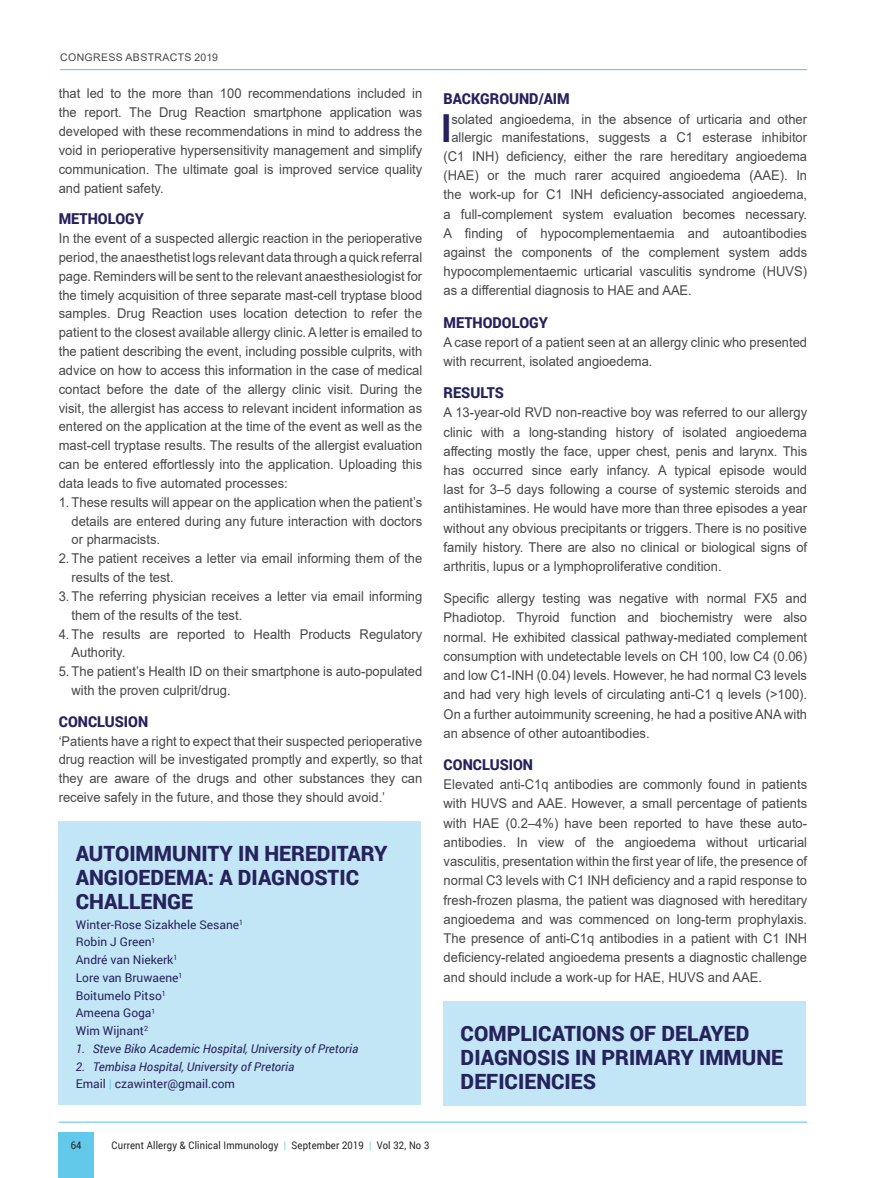
<style>
.page{position:relative;width:893px;height:1178px;background:#fff}
.page>*{position:absolute;margin:0;border:0;box-sizing:border-box;transform-origin:0 0}
.t1{font:700 38.7px "Arial";color:#26225c;scale:.96 1}
.t2{font:900 21px/24px "Roboto";color:#26225c}
.t3{font:900 15px "Roboto";color:#26225c;scale:.96 1}
.t4{font:13.5px/19.2px "Arial";color:#464748;text-align:justify;scale:.96 1}
.t5{font:italic 12px/17.7px "Roboto";color:#26225c}
.t6{font:12px/17.7px "Roboto";color:#26225c}
.t7{font:10.5px "Roboto";letter-spacing:.02em;color:#231f20;scale:.9 1}
.t8{font:10.5px "Arial";letter-spacing:.035em;color:#464748}
.s1{font-style:normal}
.s2{font-style:normal;color:#63c9eb}
.s3{color:#63c9eb}
</style>
<div class="page">
<div style="left:59px;top:1132px;width:35px;height:46px;background:#63c9eb"></div>
<hr style="left:59px;top:1121px;width:748px;height:2px;background:#63c9eb">
<hr style="left:60px;top:69px;width:747px;height:1px;background:#63c9eb">
<div style="left:59px;top:821px;width:362px;height:284px;background:#c3e6f6"></div>
<div style="left:444px;top:1001px;width:362px;height:105px;background:#c3e6f6"></div>
<p class="t8" style="left:60px;top:51px;width:159px">CONGRESS ABSTRACTS 2019</p>
<p class="t4" style="left:59px;top:84px;width:380px">that led to the more than 100 recommendations included in the report. The Drug Reaction smartphone application was developed with these recommendations in mind to address the void in perioperative hypersensitivity management and simplify communication. The ultimate goal is improved service quality and patient safety.</p>
<p class="t3" style="left:59px;top:208px;width:90px">METHOLOGY</p>
<p class="t4" style="left:59px;top:229px;width:380px">In the event of a suspected allergic reaction in the perioperative</p>
<p class="t4" style="left:59px;top:247px;width:380px">period, the anaesthetist logs relevant data through a quick referral</p>
<p class="t4" style="left:59px;top:266px;width:380px">page. Reminders will be sent to the relevant anaesthesiologist for</p>
<p class="t4" style="left:59px;top:285px;width:380px">the timely acquisition of three separate mast-cell tryptase blood</p>
<p class="t4" style="left:59px;top:304px;width:380px">samples. Drug Reaction uses location detection to refer the</p>
<p class="t4" style="left:59px;top:323px;width:380px">patient to the closest available allergy clinic. A letter is emailed to</p>
<p class="t4" style="left:59px;top:342px;width:380px">the patient describing the event, including possible culprits, with</p>
<p class="t4" style="left:59px;top:360px;width:380px">advice on how to access this information in the case of medical</p>
<p class="t4" style="left:59px;top:379px;width:380px">contact before the date of the allergy clinic visit. During the</p>
<p class="t4" style="left:59px;top:398px;width:380px">visit, the allergist has access to relevant incident information as</p>
<p class="t4" style="left:59px;top:417px;width:380px">entered on the application at the time of the event as well as the</p>
<p class="t4" style="left:59px;top:436px;width:380px">mast-cell tryptase results. The results of the allergist evaluation</p>
<p class="t4" style="left:59px;top:455px;width:380px">can be entered effortlessly into the application. Uploading this</p>
<p class="t4" style="left:59px;top:473px;width:240px">data leads to five automated processes:</p>
<p class="t4" style="left:59px;top:492px;width:380px">1.These results will appear on the application when the patient’s</p>
<p class="t4" style="left:72px;top:511px;width:367px">details are entered during any future interaction with doctors</p>
<p class="t4" style="left:72px;top:530px;width:94px">or pharmacists.</p>
<p class="t4" style="left:59px;top:549px;width:380px">2.The patient receives a letter via email informing them of the</p>
<p class="t4" style="left:72px;top:568px;width:108px">results of the test.</p>
<p class="t4" style="left:59px;top:586px;width:380px">3.The referring physician receives a letter via email informing</p>
<p class="t4" style="left:72px;top:605px;width:179px">them of the results of the test.</p>
<p class="t4" style="left:59px;top:624px;width:380px">4.The results are reported to Health Products Regulatory</p>
<p class="t4" style="left:72px;top:643px;width:58px">Authority.</p>
<p class="t4" style="left:59px;top:662px;width:380px">5.The patient’s Health ID on their smartphone is auto-populated</p>
<p class="t4" style="left:72px;top:681px;width:167px">with the proven culprit/drug.</p>
<p class="t3" style="left:59px;top:711px;width:95px">CONCLUSION</p>
<p class="t4" style="left:59px;top:731px;width:380px">‘Patients have a right to expect that their suspected perioperative drug reaction will be investigated promptly and expertly, so that they are aware of the drugs and other substances they can receive safely in the future, and those they should avoid.’</p>
<h2 class="t2" style="left:76px;top:840px;width:313px">AUTOIMMUNITY IN HEREDITARY<br>ANGIOEDEMA: A DIAGNOSTIC<br>CHALLENGE</h2>
<p class="t6" style="left:76px;top:915px;width:169px">Winter-Rose Sizakhele Sesane<sup>1<br></sup>Robin J Green<sup>1<br></sup>André van Niekerk<sup>1<br></sup>Lore van Bruwaene<sup>1<br></sup>Boitumelo Pitso<sup>1<br></sup>Ameena Goga<sup>1<br></sup>Wim Wijnant<sup>2</sup></p>
<p class="t5" style="left:76px;top:1039px;width:284px">1. Steve Biko Academic Hospital, University of Pretoria</p>
<p class="t5" style="left:76px;top:1057px;width:220px">2. Tembisa Hospital, University of Pretoria<br><span class="s1">Email</span> <span class="s2">|</span> <span class="s1">czawinter@gmail.com</span></p>
<p class="t3" style="left:444px;top:88px;width:133px">BACKGROUND/AIM</p>
<h1 class="t1" style="left:441px;top:101px;width:12px">I</h1>
<p class="t4" style="left:451px;top:110px;width:372px;line-height:18px">solated angioedema, in the absence of urticaria and other allergic manifestations, suggests a C1 esterase inhibitor</p>
<p class="t4" style="left:444px;top:146px;width:380px">(C1 INH) deficiency, either the rare hereditary angioedema (HAE) or the much rarer acquired angioedema (AAE). In the work-up for C1 INH deficiency-associated angioedema, a full-complement system evaluation becomes necessary.<br>A finding of hypocomplementaemia and autoantibodies against the components of the complement system adds hypocomplementaemic urticarial vasculitis syndrome (HUVS) as a differential diagnosis to HAE and AAE.</p>
<p class="t3" style="left:444px;top:312px;width:110px">METHODOLOGY</p>
<p class="t4" style="left:444px;top:332px;width:380px">A case report of a patient seen at an allergy clinic who presented with recurrent, isolated angioedema.</p>
<p class="t3" style="left:444px;top:382px;width:64px">RESULTS</p>
<p class="t4" style="left:444px;top:403px;width:380px">A 13-year-old RVD non-reactive boy was referred to our allergy clinic with a long-standing history of isolated angioedema affecting mostly the face, upper chest, penis and larynx. This has occurred since early infancy. A typical episode would last for 3–5 days following a course of systemic steroids and antihistamines. He would have more than three episodes a year without any obvious precipitants or triggers. There is no positive family history. There are also no clinical or biological signs of arthritis, lupus or a lymphoproliferative condition.</p>
<p class="t4" style="left:444px;top:589px;width:380px">Specific allergy testing was negative with normal FX5 and Phadiotop. Thyroid function and biochemistry were also normal. He exhibited classical pathway-mediated complement consumption with undetectable levels on CH 100, low C4 (0.06) and low C1-INH (0.04) levels. However, he had normal C3 levels and had very high levels of circulating anti-C1 q levels (&gt;100).<br>On a further autoimmunity screening, he had a positive ANA with an absence of other autoantibodies.</p>
<p class="t3" style="left:444px;top:754px;width:95px">CONCLUSION</p>
<p class="t4" style="left:444px;top:775px;width:380px">Elevated anti-C1q antibodies are commonly found in patients with HUVS and AAE. However, a small percentage of patients with HAE (0.2–4%) have been reported to have these auto&shy;antibodies. In view of the angioedema without urticarial vasculitis, presentation within the first year of life, the presence of normal C3 levels with C1 INH deficiency and a rapid response to fresh-frozen plasma, the patient was diagnosed with hereditary angioedema and was commenced on long-term prophylaxis.<br>The presence of anti-C1q antibodies in a patient with C1 INH deficiency-related angioedema presents a diagnostic challenge and should include a work-up for HAE, HUVS and AAE.</p>
<h2 class="t2" style="left:461px;top:1020px;width:324px">COMPLICATIONS OF DELAYED<br>DIAGNOSIS IN PRIMARY IMMUNE<br>DEFICIENCIES</h2>
<p class="t7" style="left:71px;top:1138px;width:13px">64</p>
<p class="t7" style="left:112px;top:1138px;width:354px">Current Allergy &amp; Clinical Immunology <span class="s3">|</span> September 2019 <span class="s3">|</span> Vol 32, No 3</p>
</div>
